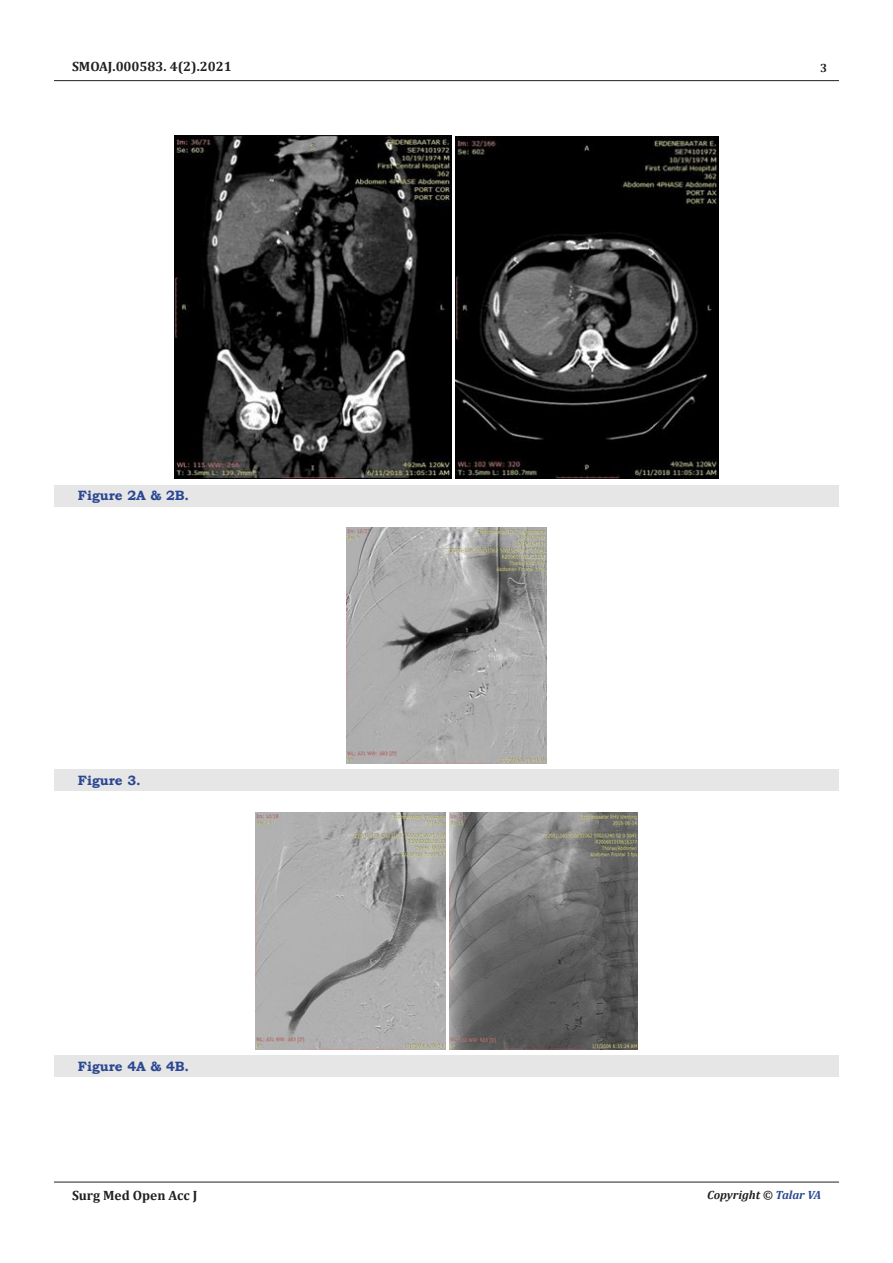
<style>
.page{position:relative;width:893px;height:1263px;background:#fff}
.page>*{position:absolute;margin:0;border:0;box-sizing:border-box;transform-origin:0 0}
.t1{font:700 13.5px "Cambria";color:#231f20}
.t2{font:700 13.5px "Bookman Old Style";color:#2a4791}
.t3{font:italic 700 12px "Cambria";color:#231f20}
.t4{font:700 12px "Cambria";color:#231f20}
.s1{color:#2a4791}
</style>
<div class="page">
<hr style="left:54px;top:80px;width:785px;height:1px;background:#231f20">
<hr style="left:54px;top:1182px;width:785px;height:1px;background:#231f20">
<div style="left:54px;top:485px;width:785px;height:21px;background:#e6e6e6"></div>
<img style="left:175px;top:136px;width:276px;height:343px">
<img style="left:455px;top:136px;width:263px;height:343px">
<div style="left:54px;top:769px;width:785px;height:22px;background:#e6e6e6"></div>
<img style="left:346px;top:527px;width:201px;height:236px">
<div style="left:54px;top:1055px;width:785px;height:22px;background:#e6e6e6"></div>
<img style="left:256px;top:812px;width:190px;height:237px">
<img style="left:450px;top:812px;width:187px;height:237px">
<p class="t1" style="left:72px;top:57px;width:161px">SMOAJ.000583. 4(2).2021</p>
<p class="t2" style="left:78px;top:486px;width:113px">Figure 2A &amp; 2B.</p>
<p class="t2" style="left:78px;top:771px;width:64px">Figure 3.</p>
<p class="t2" style="left:78px;top:1057px;width:113px">Figure 4A &amp; 4B.</p>
<p class="t4" style="left:820px;top:60px;width:9px">3</p>
<p class="t1" style="left:72px;top:1185px;width:127px">Surg Med Open Acc J</p>
<p class="t3" style="left:707px;top:1186px;width:115px">Copyright © <span class="s1">Talar VA</span></p>
</div>
